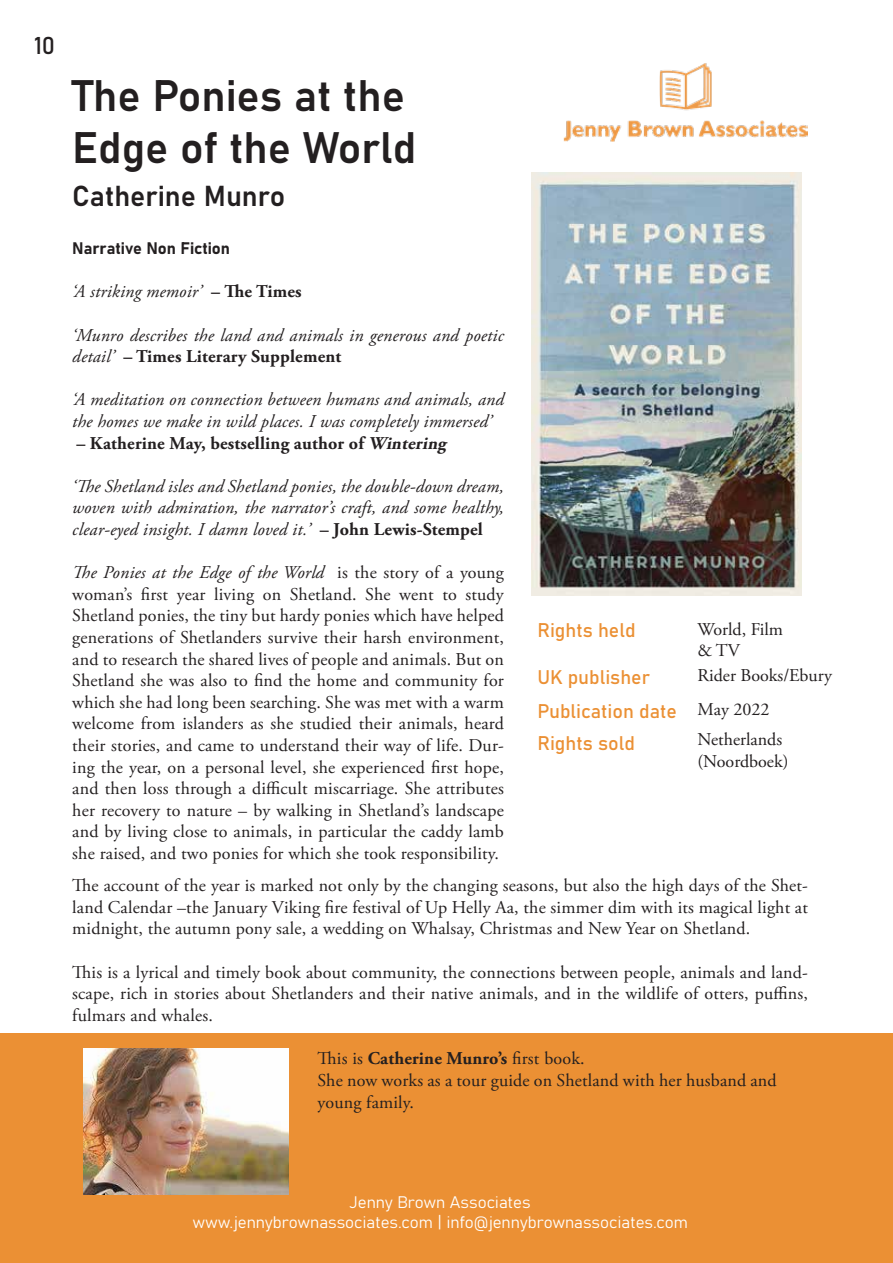
<style>
.page{position:relative;width:893px;height:1263px;background:#fff}
.page>*{position:absolute;margin:0;border:0;box-sizing:border-box;transform-origin:0 0}
.t1{font:43.5px/52.2px "Bahnschrift";color:#231f20}
.t2{font:28.5px "Bahnschrift";color:#231f20}
.t3{font:24px "Bahnschrift";color:#231f20}
.t4{font:19.5px/32px "Bahnschrift";color:#eb9034}
.t5{font:18px/21.6px "Adobe Garamond Pro";letter-spacing:.01em;color:#231f20}
.t6{font:italic 18px/21.6px "Adobe Garamond Pro";letter-spacing:.01em;color:#231f20}
.t7{font:700 18px "Adobe Garamond Pro";letter-spacing:.01em;color:#231f20}
.t8{font:16.5px/19.8px "Bahnschrift";color:#fff;text-align:center}
.t9{font:16.5px "Bahnschrift";color:#231f20}
.s1{font-weight:700;font-style:normal}
.s2{font-style:italic}
.s3{font-weight:700}
</style>
<div class="page">
<img style="left:531px;top:172px;width:271px;height:423px">
<div style="left:0;top:1033px;width:893px;height:230px;background:#eb9034"></div>
<img style="left:563px;top:63px;width:245px;height:78px">
<img style="left:84px;top:1048px;width:205px;height:146px">
<h3 class="t3" style="left:34px;top:27px;width:23px">10</h3>
<h1 class="t1" style="left:72px;top:67px;width:345px">The Ponies at the<br>Edge of the World</h1>
<h2 class="t2" style="left:72px;top:174px;width:214px">Catherine Munro</h2>
<p class="t9" style="left:72px;top:236px;width:159px">Narrative Non Fiction</p>
<p class="t6" style="left:72px;top:281px;width:231px">‘A striking memoir’ <span class="s1">– The Times</span></p>
<p class="t6" style="left:72px;top:324px;width:433px">‘Munro describes the land and animals in generous and poetic detail’ <span class="s1">– Times Literary Supplement</span></p>
<p class="t6" style="left:72px;top:389px;width:433px">‘A meditation on connection between humans and animals, and the homes we make in wild places. I was completely immersed’</p>
<p class="t7" style="left:77px;top:432px;width:375px">– Katherine May, bestselling author of <span class="s2">Wintering</span></p>
<p class="t6" style="left:72px;top:476px;width:433px;text-align:justify">‘The Shetland isles and Shetland ponies, the double-down dream, woven with admiration, the narrator’s craft, and some healthy, clear-eyed insight. I damn loved it.’ <span class="s1">– John Lewis-Stempel</span></p>
<p class="t5" style="left:72px;top:562px;width:433px;text-align:justify"><span class="s2">The Ponies at the Edge of the World</span> is the story of a young woman’s first year living on Shetland. She went to study Shetland ponies, the tiny but hardy ponies which have helped generations of Shetlanders survive their harsh environment, and to research the shared lives of people and animals. But on Shetland she was also to find the home and community for which she had long been searching. She was met with a warm welcome from islanders as she studied their animals, heard their stories, and came to understand their way of life. Dur&shy;ing the year, on a personal level, she experienced first hope, and then loss through a difficult miscarriage. She attributes her recovery to nature – by walking in Shetland’s landscape and by living close to animals, in particular the caddy lamb she raised, and two ponies for which she took responsibility.</p>
<p class="t5" style="left:72px;top:875px;width:737px;text-align:justify">The account of the year is marked not only by the changing seasons, but also the high days of the Shet&shy;land Calendar –the January Viking fire festival of Up Helly Aa, the simmer dim with its magical light at midnight, the autumn pony sale, a wedding on Whalsay, Christmas and New Year on Shetland.</p>
<p class="t5" style="left:72px;top:962px;width:737px;text-align:justify">This is a lyrical and timely book about community, the connections between people, animals and land&shy;scape, rich in stories about Shetlanders and their native animals, and in the wildlife of otters, puffins, fulmars and whales.</p>
<p class="t4" style="left:537px;top:613px;width:100px">Rights held</p>
<p class="t5" style="left:697px;top:619px;width:87px">World, Film &amp; TV</p>
<p class="t4" style="left:537px;top:659px;width:114px">UK publisher</p>
<p class="t5" style="left:697px;top:665px;width:136px">Rider Books/Ebury</p>
<p class="t4" style="left:537px;top:693px;width:141px">Publication date<br>Rights sold</p>
<p class="t5" style="left:697px;top:695px;width:86px;line-height:30.2px">May 2022<br>Netherlands</p>
<p class="t5" style="left:697px;top:751px;width:93px">(Noordboek)</p>
<p class="t5" style="left:317px;top:1048px;width:461px">This is <span class="s3">Catherine Munro’s</span> first book.<br>She now works as a tour guide on Shetland with her husband and young family.</p>
<p class="t8" style="left:192px;top:1191px;width:497px">Jenny Brown Associates<br>www.jennybrownassociates.com | info@jennybrownassociates.com</p>
</div>
